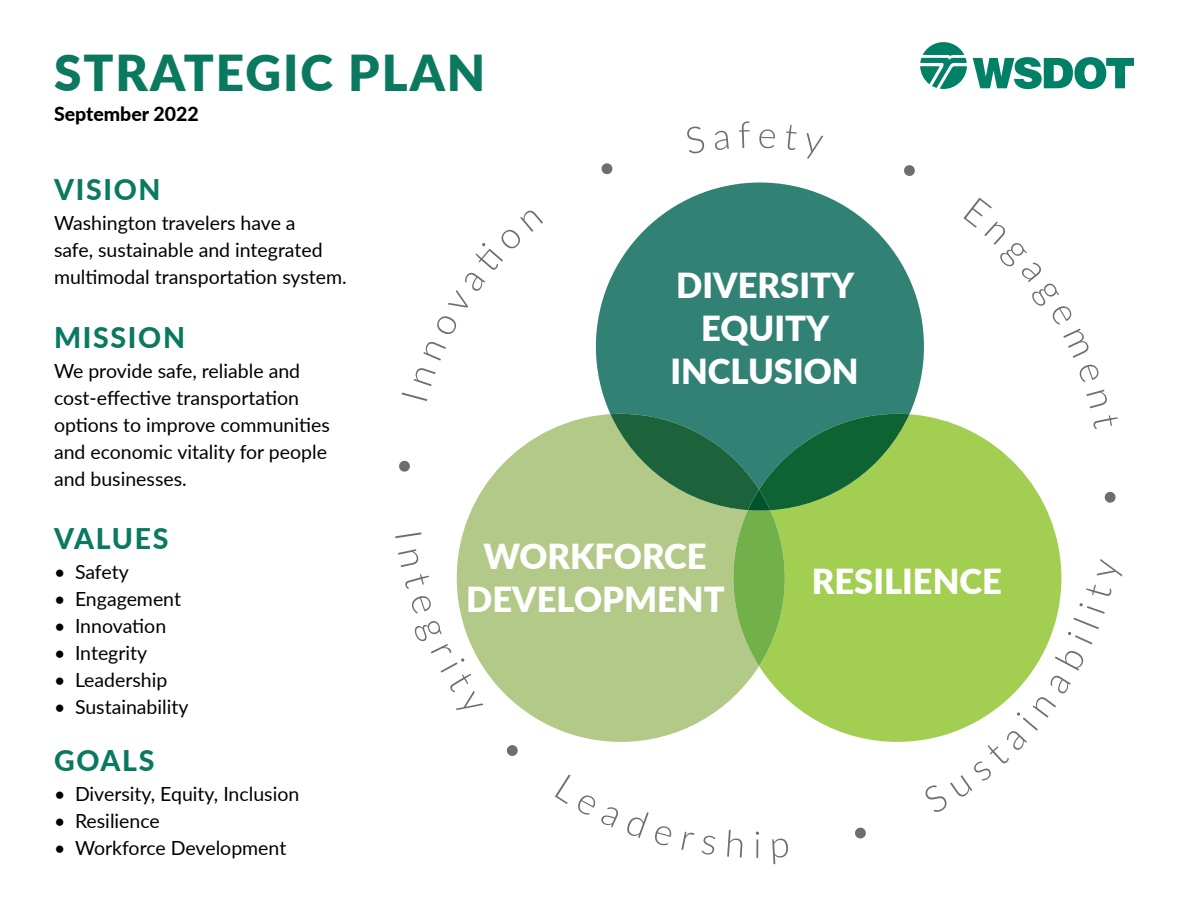
<style>
.page{position:relative;width:1188px;height:918px;background:#fff}
.page>*{position:absolute;margin:0;border:0;box-sizing:border-box;transform-origin:0 0}
.t1{font:900 49.5px "Lato";letter-spacing:.04em;color:#0a7960}
.t2{font:900 34.5px/43.2px "Lato";color:#fff;text-align:center}
.t3{font:800 28.5px "Lato";letter-spacing:.06em;color:#0a7960}
.t4{font:19.5px/27px "Lato";color:#000}
.t5{font:800 19.5px "Lato";color:#000}
</style>
<div class="page">
<svg style="left:855px;top:828px;width:11px;height:10px"></svg>
<svg style="left:687px;top:126px;width:17px;height:27px"></svg>
<svg style="left:715px;top:131px;width:14px;height:19px"></svg>
<svg style="left:739px;top:121px;width:11px;height:27px"></svg>
<svg style="left:759px;top:129px;width:16px;height:19px"></svg>
<svg style="left:786px;top:125px;width:11px;height:25px"></svg>
<svg style="left:807px;top:133px;width:16px;height:26px"></svg>
<svg style="left:1105px;top:492px;width:11px;height:11px"></svg>
<svg style="left:963px;top:198px;width:125px;height:160px"></svg>
<svg style="left:1080px;top:365px;width:18px;height:17px"></svg>
<svg style="left:1086px;top:390px;width:21px;height:18px"></svg>
<svg style="left:1093px;top:415px;width:25px;height:14px"></svg>
<svg style="left:399px;top:461px;width:11px;height:11px"></svg>
<svg style="left:402px;top:393px;width:25px;height:8px"></svg>
<svg style="left:414px;top:368px;width:22px;height:18px"></svg>
<svg style="left:423px;top:342px;width:23px;height:19px"></svg>
<svg style="left:437px;top:316px;width:19px;height:18px"></svg>
<svg style="left:448px;top:211px;width:95px;height:97px"></svg>
<svg style="left:602px;top:163px;width:10px;height:11px"></svg>
<svg style="left:507px;top:745px;width:11px;height:11px"></svg>
<svg style="left:555px;top:775px;width:16px;height:29px"></svg>
<svg style="left:578px;top:795px;width:17px;height:20px"></svg>
<svg style="left:601px;top:807px;width:17px;height:21px"></svg>
<svg style="left:627px;top:812px;width:22px;height:26px"></svg>
<svg style="left:655px;top:826px;width:16px;height:19px"></svg>
<svg style="left:681px;top:832px;width:13px;height:18px"></svg>
<svg style="left:702px;top:836px;width:13px;height:19px"></svg>
<svg style="left:727px;top:830px;width:15px;height:28px"></svg>
<svg style="left:756px;top:832px;width:3px;height:26px"></svg>
<svg style="left:772px;top:838px;width:16px;height:26px"></svg>
<svg style="left:925px;top:651px;width:158px;height:161px"></svg>
<svg style="left:1068px;top:603px;width:37px;height:41px"></svg>
<svg style="left:1086px;top:585px;width:25px;height:11px"></svg>
<svg style="left:1097px;top:559px;width:25px;height:18px"></svg>
<svg style="left:904px;top:165px;width:11px;height:11px"></svg>
<svg style="left:395px;top:532px;width:26px;height:6px"></svg>
<svg style="left:398px;top:549px;width:20px;height:18px"></svg>
<svg style="left:405px;top:574px;width:24px;height:15px"></svg>
<svg style="left:412px;top:596px;width:19px;height:17px"></svg>
<svg style="left:415px;top:621px;width:42px;height:89px"></svg>
<svg style="left:596px;top:183px;width:328px;height:231px;fill:#328175"></svg>
<svg style="left:759px;top:414px;width:302px;height:328px;fill:#a2ce51"></svg>
<svg style="left:457px;top:414px;width:302px;height:328px;fill:#b2c988"></svg>
<svg style="left:610px;top:414px;width:299px;height:252px;background:#7eae60"></svg>
<svg style="left:973px;top:57px;width:161px;height:32px"></svg>
<svg style="left:920px;top:42px;width:47px;height:47px"></svg>
<p class="t1" style="left:54px;top:36px;width:433px">STRATEGIC PLAN</p>
<p class="t5" style="left:54px;top:100px;width:146px">September 2022</p>
<p class="t3" style="left:54px;top:169px;width:108px">VISION</p>
<p class="t4" style="left:54px;top:209px;width:294px">Washington travelers have a<br>safe, sustainable and integrated multimodal transportation system.</p>
<p class="t3" style="left:54px;top:317px;width:133px">MISSION</p>
<p class="t4" style="left:54px;top:357px;width:277px">We provide safe, reliable and cost-effective transportation options to improve communities and economic vitality for people and businesses.</p>
<p class="t2" style="left:670px;top:262px;width:190px">DIVERSITY<br>EQUITY<br>INCLUSION</p>
<p class="t3" style="left:54px;top:517px;width:116px">VALUES</p>
<p class="t4" style="left:54px;top:558px;width:76px">• Safety</p>
<p class="t4" style="left:54px;top:585px;width:129px">• Engagement</p>
<p class="t4" style="left:54px;top:612px;width:114px">• Innovation</p>
<p class="t4" style="left:54px;top:639px;width:95px">• Integrity</p>
<p class="t4" style="left:54px;top:666px;width:115px">• Leadership</p>
<p class="t4" style="left:54px;top:693px;width:136px">• Sustainability</p>
<p class="t3" style="left:54px;top:740px;width:102px">GOALS</p>
<p class="t4" style="left:54px;top:780px;width:247px">• Diversity, Equity, Inclusion</p>
<p class="t4" style="left:54px;top:807px;width:107px">• Resilience</p>
<p class="t4" style="left:54px;top:834px;width:234px">• Workforce Development</p>
<p class="t2" style="left:483px;top:533px;width:225px">WORKFORCE</p>
<p class="t2" style="left:466px;top:576px;width:260px">DEVELOPMENT</p>
<p class="t2" style="left:812px;top:559px;width:192px">RESILIENCE</p>
</div>
